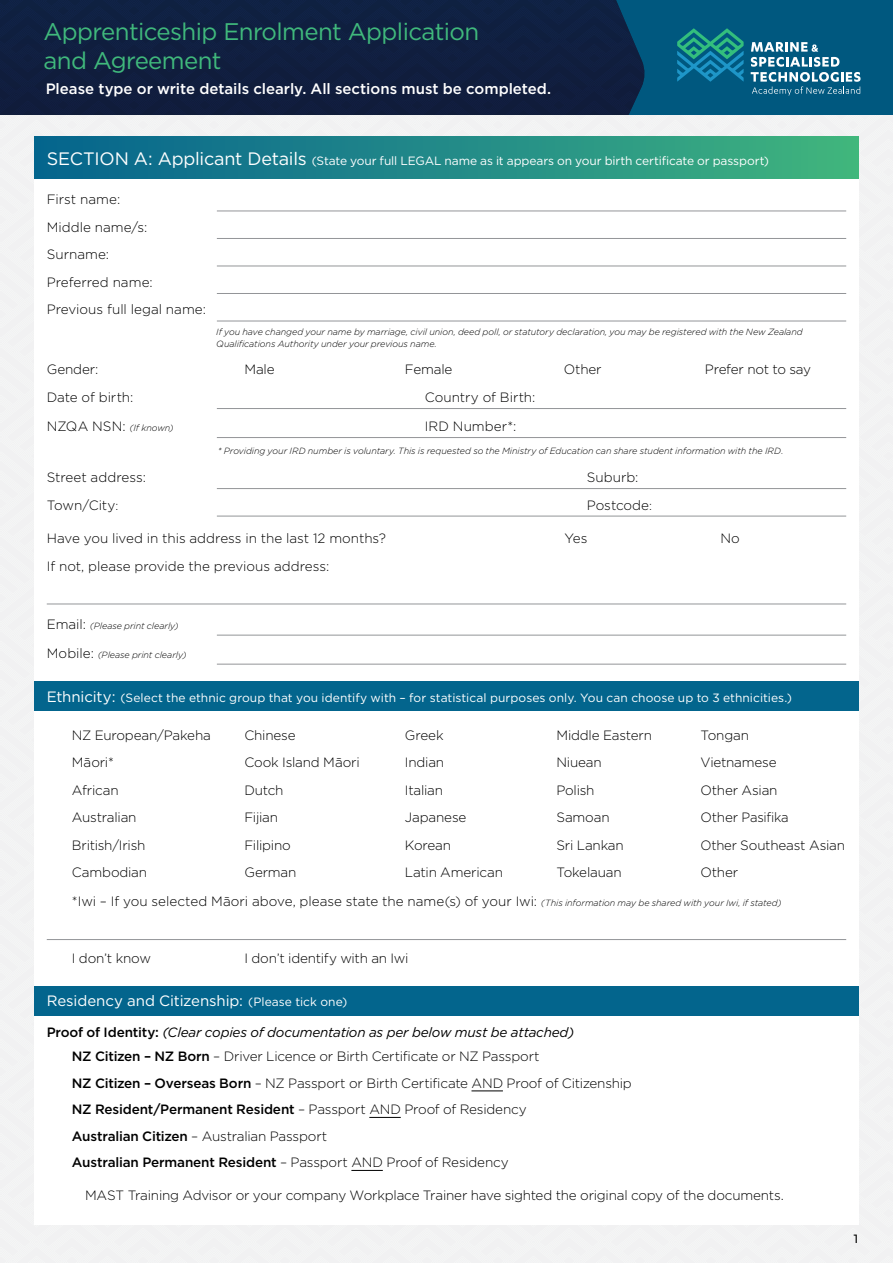
<style>
.page{position:relative;width:893px;height:1263px;background:#f1f2f2}
.page>*{position:absolute;margin:0;border:0;box-sizing:border-box;transform-origin:0 0}
.t1{font:24px/28.8px "Gotham";letter-spacing:-.025em;color:#40b97c}
.t2{font:500 15px "Gotham";color:#fff}
.t3{font:15px "Gotham";letter-spacing:-.005em;color:#fff}
.t4{font:300 13.5px/27.5px "Gotham";letter-spacing:-.01em;color:#000}
.t5{font:italic 13.5px/24.5px "Gotham";letter-spacing:-.015em;color:#000}
.t6{font:12px "Gotham";letter-spacing:-.005em;color:#fff}
.t7{font:500 12px "Montserrat";color:#000}
.t8{font:italic 300 9px/12px "Gotham";letter-spacing:-.005em;color:#000}
.s1{font-size:18px}
.s2{font-style:normal;font-size:13.5px}
.s3{font-size:12px}
.s4{font-size:15px}
.s5{font-style:italic;font-size:9px}
.s6{font-weight:500;font-style:normal}
.s7{font-weight:300;font-style:normal}
.s8{font-weight:500}
</style>
<div class="page">
<div style="left:0;top:0;width:893px;height:115px;background:#00587f"></div>
<div style="left:0;top:0;width:645px;height:115px;background:#101f40"></div>
<svg style="left:677px;top:28px;width:67px;height:54px"></svg>
<svg style="left:751px;top:42px;width:109px;height:54px"></svg>
<div style="left:34px;top:179px;width:825px;height:1046px;background:#fff"></div>
<div style="left:34px;top:136px;width:825px;height:43px;background:linear-gradient(to right,#05638f,#40b47f)"></div>
<div style="left:34px;top:681px;width:825px;height:30px;background:#03658d"></div>
<div style="left:34px;top:986px;width:825px;height:29px;background:#03658d"></div>
<hr style="left:217px;top:211px;width:629px;height:1px;background:#939598">
<hr style="left:217px;top:238px;width:629px;height:1px;background:#939598">
<hr style="left:217px;top:266px;width:629px;height:1px;background:#939598">
<hr style="left:217px;top:293px;width:629px;height:1px;background:#939598">
<hr style="left:217px;top:321px;width:629px;height:1px;background:#939598">
<hr style="left:217px;top:408px;width:629px;height:1px;background:#939598">
<hr style="left:217px;top:437px;width:629px;height:1px;background:#939598">
<hr style="left:217px;top:488px;width:629px;height:1px;background:#939598">
<hr style="left:217px;top:516px;width:629px;height:1px;background:#939598">
<hr style="left:47px;top:604px;width:799px;height:1px;background:#939598">
<hr style="left:217px;top:635px;width:629px;height:1px;background:#939598">
<hr style="left:217px;top:664px;width:629px;height:1px;background:#939598">
<hr style="left:47px;top:939px;width:799px;height:1px;background:#939598">
<hr style="left:471px;top:1091px;width:32px;height:1px;background:#000">
<hr style="left:369px;top:1117px;width:32px;height:1px;background:#000">
<hr style="left:351px;top:1170px;width:32px;height:1px;background:#000">
<h1 class="t1" style="left:44px;top:17px;width:437px">Apprenticeship Enrolment Application and Agreement</h1>
<p class="t2" style="left:46px;top:79px;width:507px">Please type or write details clearly. All sections must be completed.</p>
<p class="t6" style="left:47px;top:153px;width:724px"><span class="s1">SECTION A: Applicant Details</span> (State your full LEGAL name as it appears on your birth certificate or passport)</p>
<p class="t4" style="left:47px;top:186px;width:161px">First name:<br>Middle name/s:<br>Surname:<br>Preferred name:<br>Previous full legal name:</p>
<p class="t8" style="left:216px;top:325px;width:588px">If you have changed your name by marriage, civil union, deed poll, or statutory declaration, you may be registered with the New Zealand<br>Qualifications Authority under your previous name.</p>
<p class="t4" style="left:47px;top:356px;width:53px">Gender:</p>
<p class="t4" style="left:244px;top:356px;width:32px">Male</p>
<p class="t4" style="left:405px;top:356px;width:49px">Female</p>
<p class="t4" style="left:564px;top:356px;width:39px">Other</p>
<p class="t4" style="left:705px;top:356px;width:108px">Prefer not to say</p>
<p class="t4" style="left:47px;top:383px;width:88px">Date of birth:</p>
<p class="t4" style="left:425px;top:383px;width:112px">Country of Birth:</p>
<p class="t8" style="left:47px;top:422px;width:128px"><span class="s2">NZQA NSN:</span> (If known)</p>
<p class="t4" style="left:425px;top:412px;width:93px">IRD Number*:</p>
<p class="t8" style="left:218px;top:445px;width:567px">* Providing your IRD number is voluntary. This is requested so the Ministry of Education can share student information with the IRD.</p>
<p class="t4" style="left:47px;top:463px;width:101px">Street address:</p>
<p class="t4" style="left:587px;top:463px;width:53px">Suburb:</p>
<p class="t4" style="left:47px;top:491px;width:73px">Town/City<span class="s3">:</span></p>
<p class="t4" style="left:587px;top:491px;width:67px">Postcode<span class="s3">:</span></p>
<p class="t4" style="left:47px;top:524px;width:341px">Have you lived in this address in the last 12 months?</p>
<p class="t4" style="left:564px;top:524px;width:25px">Yes</p>
<p class="t4" style="left:720px;top:524px;width:21px">No</p>
<p class="t4" style="left:47px;top:552px;width:284px">If not, please provide the previous address:</p>
<p class="t8" style="left:47px;top:619px;width:133px"><span class="s2">Email:</span> (Please print clearly)</p>
<p class="t8" style="left:47px;top:648px;width:141px"><span class="s2">Mobile:</span> (Please print clearly)</p>
<p class="t6" style="left:47px;top:690px;width:747px"><span class="s4">Ethnicity:</span> (Select the ethnic group that you identify with – for statistical purposes only. You can choose up to 3 ethnicities.)</p>
<p class="t4" style="left:72px;top:721px;width:140px">NZ European/Pakeha</p>
<p class="t4" style="left:244px;top:721px;width:53px">Chinese</p>
<p class="t4" style="left:405px;top:721px;width:40px">Greek</p>
<p class="t4" style="left:556px;top:721px;width:97px">Middle Eastern</p>
<p class="t4" style="left:700px;top:721px;width:50px">Tongan</p>
<p class="t4" style="left:72px;top:748px;width:43px">Māori*</p>
<p class="t4" style="left:244px;top:748px;width:117px">Cook Island Māori</p>
<p class="t4" style="left:405px;top:748px;width:41px">Indian</p>
<p class="t4" style="left:556px;top:748px;width:47px">Niuean</p>
<p class="t4" style="left:700px;top:748px;width:78px">Vietnamese</p>
<p class="t4" style="left:72px;top:776px;width:48px">African</p>
<p class="t4" style="left:244px;top:776px;width:41px">Dutch</p>
<p class="t4" style="left:405px;top:776px;width:40px">Italian</p>
<p class="t4" style="left:556px;top:776px;width:39px">Polish</p>
<p class="t4" style="left:700px;top:776px;width:79px">Other Asian</p>
<p class="t4" style="left:72px;top:803px;width:66px">Australian</p>
<p class="t4" style="left:244px;top:803px;width:35px">Fijian</p>
<p class="t4" style="left:405px;top:803px;width:63px">Japanese</p>
<p class="t4" style="left:556px;top:803px;width:55px">Samoan</p>
<p class="t4" style="left:700px;top:803px;width:90px">Other Pasifika</p>
<p class="t4" style="left:72px;top:831px;width:75px">British/Irish</p>
<p class="t4" style="left:244px;top:831px;width:48px">Filipino</p>
<p class="t4" style="left:405px;top:831px;width:48px">Korean</p>
<p class="t4" style="left:556px;top:831px;width:69px">Sri Lankan</p>
<p class="t4" style="left:700px;top:831px;width:146px">Other Southeast Asian</p>
<p class="t4" style="left:72px;top:858px;width:77px">Cambodian</p>
<p class="t4" style="left:244px;top:858px;width:54px">German</p>
<p class="t4" style="left:405px;top:858px;width:100px">Latin American</p>
<p class="t4" style="left:556px;top:858px;width:67px">Tokelauan</p>
<p class="t4" style="left:72px;top:857px;width:711px;line-height:29px;text-indent:629px">Other<br>*Iwi – If you selected Māori above, please state the name(s) of your Iwi: <span class="s5">(This information may be shared with your Iwi, if stated)</span></p>
<p class="t4" style="left:72px;top:944px;width:81px">I don’t know</p>
<p class="t4" style="left:244px;top:944px;width:166px">I don’t identify with an Iwi</p>
<p class="t3" style="left:47px;top:991px;width:302px">Residency and Citizenship: <span class="s3">(Please tick one)</span></p>
<p class="t5" style="left:72px;top:1020px;width:504px;text-indent:-25px"><span class="s6">Proof of Identity:</span> (Clear copies of documentation as per below must be attached)<br><span class="s6">NZ Citizen – NZ Born</span> <span class="s7">– Driver Licence or Birth Certificate or NZ Passport</span></p>
<p class="t4" style="left:72px;top:1069px;width:561px;line-height:26.5px"><span class="s8">NZ Citizen – Overseas Born</span> – NZ Passport or Birth Certificate AND Proof of Citizenship <span class="s8">NZ Resident/Permanent Resident</span> – Passport AND Proof of Residency<br><span class="s8">Australian Citizen</span> – Australian Passport<br><span class="s8">Australian Permanent Resident</span> – Passport AND Proof of Residency</p>
<p class="t4" style="left:85px;top:1181px;width:700px">MAST Training Advisor or your company Workplace Trainer have sighted the original copy of the documents.</p>
<p class="t7" style="left:854px;top:1230px;width:6px">1</p>
</div>
